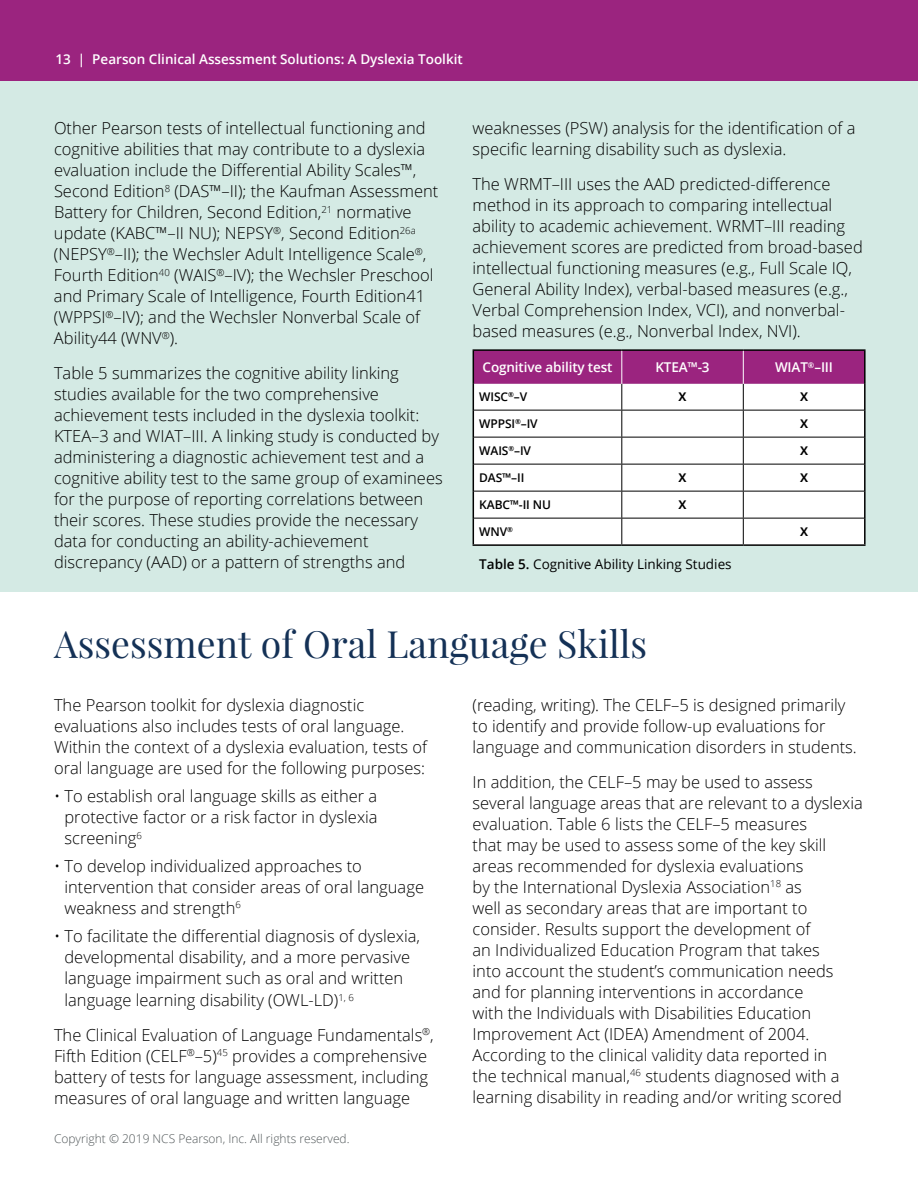
<style>
.page{position:relative;width:918px;height:1188px;background:#fff}
.page>*{position:absolute;margin:0;border:0;box-sizing:border-box;transform-origin:0 0}
.t1{font:37.5px "Playfair Display";color:#143156}
.t2{font:300 16.5px/21px "Open Sans";color:#000}
.t3{font:600 13.5px "Open Sans";color:#fff}
.t4{font:13.5px "Open Sans";color:#000}
.t5{font:300 12px "Open Sans";color:#515759}
.t6{font:600 12px "Open Sans";letter-spacing:-.01em;color:#000}
.t7{font:700 12px "Open Sans";color:#000}
.s1{font-weight:600}
</style>
<div class="page">
<div style="left:0;top:78px;width:918px;height:514px;background:#d4eae4"></div>
<div style="left:0;top:0;width:918px;height:81px;background:#9b247f"></div>
<hr style="left:473px;top:349px;width:149px;height:2px;background:#000">
<hr style="left:622px;top:349px;width:121px;height:2px;background:#000">
<hr style="left:743px;top:349px;width:123px;height:2px;background:#000">
<hr style="left:864px;top:351px;width:2px;height:33px;background:#000">
<hr style="left:864px;top:384px;width:2px;height:26px;background:#000">
<hr style="left:864px;top:410px;width:2px;height:27px;background:#000">
<hr style="left:864px;top:437px;width:2px;height:27px;background:#000">
<hr style="left:864px;top:464px;width:2px;height:27px;background:#000">
<hr style="left:864px;top:491px;width:2px;height:27px;background:#000">
<hr style="left:864px;top:518px;width:2px;height:26px;background:#000">
<hr style="left:473px;top:544px;width:149px;height:2px;background:#000">
<hr style="left:622px;top:544px;width:121px;height:2px;background:#000">
<hr style="left:743px;top:544px;width:123px;height:2px;background:#000">
<svg style="left:473px;top:350px;width:392px;height:194px;background:#e4d0df"></svg>
<hr style="left:621px;top:351px;width:1px;height:33px;background:#fff">
<hr style="left:743px;top:351px;width:1px;height:33px;background:#fff">
<p class="t3" style="left:55px;top:50px;width:409px">13 | Pearson Clinical Assessment Solutions: A Dyslexia Toolkit</p>
<p class="t2" style="left:54px;top:117px;width:386px">Other Pearson tests of intellectual functioning and cognitive abilities that may contribute to a dyslexia evaluation include the Differential Ability Scales™, Second Edition<sup>8</sup> (DAS™–II); the Kaufman Assessment Battery for Children, Second Edition,<sup>21</sup> normative update (KABC™–II NU); NEPSY<sup>®</sup>, Second Edition<sup>26a </sup>(NEPSY<sup>®</sup>–II); the Wechsler Adult Intelligence Scale<sup>®</sup>, Fourth Edition<sup>40</sup> (WAIS<sup>®</sup>–IV); the Wechsler Preschool and Primary Scale of Intelligence, Fourth Edition41 (WPPSI<sup>®</sup>–IV); and the Wechsler Nonverbal Scale of Ability44 (WNV<sup>®</sup>).</p>
<p class="t2" style="left:54px;top:362px;width:390px">Table 5 summarizes the cognitive ability linking studies available for the two comprehensive achievement tests included in the dyslexia toolkit:<br>KTEA–3 and WIAT–III. A linking study is conducted by administering a diagnostic achievement test and a cognitive ability test to the same group of examinees for the purpose of reporting correlations between their scores. These studies provide the necessary data for conducting an ability-achievement discrepancy (AAD) or a pattern of strengths and</p>
<p class="t2" style="left:473px;top:117px;width:384px">weaknesses (PSW) analysis for the identification of a specific learning disability such as dyslexia.</p>
<p class="t2" style="left:473px;top:173px;width:392px">The WRMT–III uses the AAD predicted-difference method in its approach to comparing intellectual ability to academic achievement. WRMT–III reading achievement scores are predicted from broad-based intellectual functioning measures (e.g., Full Scale IQ, General Ability Index), verbal-based measures (e.g., Verbal Comprehension Index, VCI), and nonverbal&shy;based measures (e.g., Nonverbal Index, NVI).</p>
<p class="t3" style="left:483px;top:358px;width:131px">Cognitive ability test</p>
<p class="t3" style="left:655px;top:358px;width:56px">KTEA™-3</p>
<p class="t3" style="left:775px;top:358px;width:60px">WIAT<sup>®</sup>–III</p>
<p class="t6" style="left:479px;top:389px;width:49px">WISC<sup>®</sup>–V</p>
<p class="t7" style="left:679px;top:388px;width:10px">X</p>
<p class="t7" style="left:800px;top:388px;width:10px">X</p>
<p class="t6" style="left:479px;top:416px;width:60px">WPPSI<sup>®</sup>–IV</p>
<p class="t7" style="left:800px;top:415px;width:10px">X</p>
<p class="t6" style="left:479px;top:443px;width:53px">WAIS<sup>®</sup>–IV</p>
<p class="t7" style="left:800px;top:442px;width:10px">X</p>
<p class="t6" style="left:479px;top:470px;width:47px">DAS™–II</p>
<p class="t7" style="left:679px;top:469px;width:10px">X</p>
<p class="t7" style="left:800px;top:469px;width:10px">X</p>
<p class="t6" style="left:479px;top:497px;width:73px">KABC™-II NU</p>
<p class="t7" style="left:679px;top:496px;width:10px">X</p>
<p class="t6" style="left:479px;top:524px;width:35px">WNV<sup>®</sup></p>
<p class="t7" style="left:800px;top:523px;width:10px">X</p>
<p class="t4" style="left:479px;top:555px;width:254px"><span class="s1">Table 5.</span> Cognitive Ability Linking Studies</p>
<h1 class="t1" style="left:54px;top:621px;width:595px">Assessment of Oral Language Skills</h1>
<p class="t2" style="left:54px;top:694px;width:375px">The Pearson toolkit for dyslexia diagnostic evaluations also includes tests of oral language.<br>Within the context of a dyslexia evaluation, tests of oral language are used for the following purposes:</p>
<p class="t2" style="left:64px;top:785px;width:315px;text-align:justify;text-indent:-10px">• To establish oral language skills as either a protective factor or a risk factor in dyslexia screening<sup>6</sup></p>
<p class="t2" style="left:64px;top:855px;width:361px;text-indent:-10px">• To develop individualized approaches to intervention that consider areas of oral language weakness and strength<sup>6</sup></p>
<p class="t2" style="left:54px;top:925px;width:368px;text-align:center">• To facilitate the differential diagnosis of dyslexia, developmental disability, and a more pervasive language impairment such as oral and written</p>
<p class="t2" style="left:54px;top:982px;width:381px;line-height:34.5px;text-indent:10px">language learning disability (OWL-LD)<sup>1,</sup> <sup>6<br></sup>The Clinical Evaluation of Language Fundamentals<sup>®</sup>,</p>
<p class="t2" style="left:54px;top:1045px;width:376px;text-align:justify">Fifth Edition (CELF<sup>®</sup>–5)<sup>45</sup> provides a comprehensive battery of tests for language assessment, including measures of oral language and written language</p>
<p class="t2" style="left:473px;top:694px;width:386px">(reading, writing). The CELF–5 is designed primarily to identify and provide follow-up evaluations for language and communication disorders in students.</p>
<p class="t2" style="left:473px;top:771px;width:392px">In addition, the CELF–5 may be used to assess several language areas that are relevant to a dyslexia evaluation. Table 6 lists the CELF–5 measures<br>that may be used to assess some of the key skill areas recommended for dyslexia evaluations<br>by the International Dyslexia Association<sup>18</sup> as<br>well as secondary areas that are important to consider. Results support the development of<br>an Individualized Education Program that takes<br>into account the student’s communication needs and for planning interventions in accordance<br>with the Individuals with Disabilities Education Improvement Act (IDEA) Amendment of 2004.<br>According to the clinical validity data reported in<br>the technical manual,<sup>46</sup> students diagnosed with a learning disability in reading and/or writing scored</p>
<p class="t5" style="left:54px;top:1131px;width:297px">Copyright © 2019 NCS Pearson, Inc. All rights reserved.</p>
</div>
